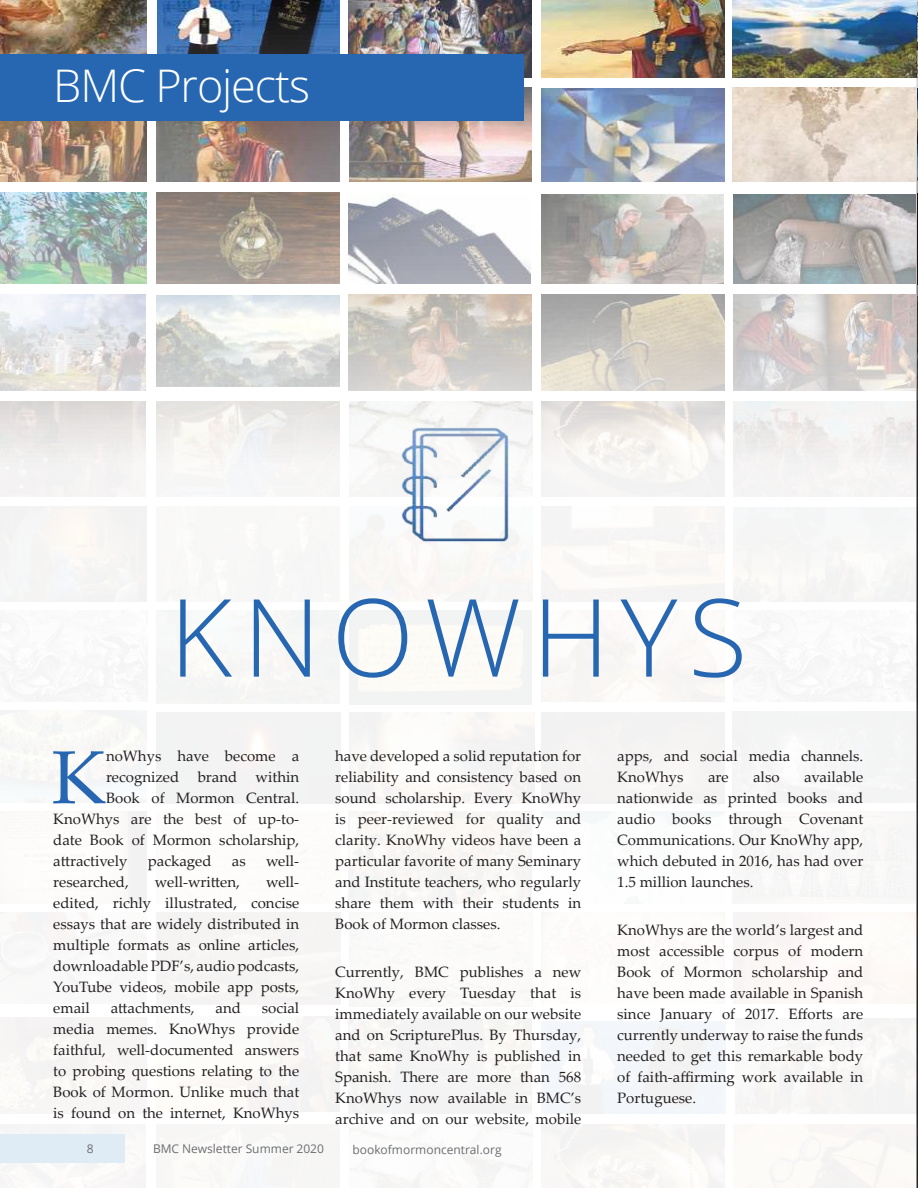
<style>
.page{position:relative;width:918px;height:1188px;background:#fff}
.page>*{position:absolute;margin:0;border:0;box-sizing:border-box;transform-origin:0 0}
.t1{font:300 108px "Open Sans";letter-spacing:.1em;color:#2767b2}
.t2{font:75.3px "Palatino Linotype";color:#2767b2}
.t3{font:300 45px "Open Sans";letter-spacing:-.025em;color:#fff}
.t4{font:15px/21px "Palatino Linotype";color:#231f20;text-align:justify}
.t5{font:12px "Open Sans";color:#6c6d70}
</style>
<div class="page">
<img style="left:0;top:0;width:918px;height:1188px">
<div style="left:0;top:54px;width:523px;height:66px;background:#2767b2"></div>
<img style="left:375px;top:400px;width:168px;height:167px">
<div style="left:0;top:1134px;width:124px;height:29px;background:#dfecf5"></div>
<h3 class="t3" style="left:53px;top:55px;width:258px">BMC Projects</h3>
<h1 class="t1" style="left:169px;top:563px;width:579px">KNOWHYS</h1>
<h2 class="t2" style="left:51px;top:724px;width:56px">K</h2>
<p class="t4" style="left:106px;top:745px;width:195px">noWhys have become a</p>
<p class="t4" style="left:106px;top:766px;width:195px">recognized brand within</p>
<p class="t4" style="left:106px;top:787px;width:195px">Book of Mormon Central.</p>
<p class="t4" style="left:53px;top:808px;width:248px">KnoWhys are the best of up-to-</p>
<p class="t4" style="left:53px;top:829px;width:248px">date Book of Mormon scholarship,</p>
<p class="t4" style="left:53px;top:850px;width:76px">attractively</p>
<p class="t4" style="left:148px;top:850px;width:65px">packaged</p>
<p class="t4" style="left:232px;top:850px;width:15px">as</p>
<p class="t4" style="left:266px;top:850px;width:35px">well-</p>
<p class="t4" style="left:53px;top:871px;width:77px">researched,</p>
<p class="t4" style="left:155px;top:871px;width:86px">well-written,</p>
<p class="t4" style="left:53px;top:871px;width:248px;text-indent:213px">well&shy;edited, richly illustrated, concise essays that are widely distributed in multiple formats as online articles, downloadable PDF’s, audio podcasts, YouTube videos, mobile app posts, email</p>
<p class="t4" style="left:53px;top:997px;width:248px;text-indent:209px">social media memes. KnoWhys provide faithful, well-documented answers to probing questions relating to the Book of Mormon. Unlike much that is found on the internet, KnoWhys</p>
<p class="t4" style="left:111px;top:997px;width:85px">attachments,</p>
<p class="t4" style="left:216px;top:997px;width:27px">and</p>
<p class="t4" style="left:335px;top:745px;width:248px">have developed a solid reputation for reliability and consistency based on sound scholarship. Every KnoWhy is peer-reviewed for quality and clarity. KnoWhy videos have been a particular favorite of many Seminary and Institute teachers, who regularly share them with their students in Book of Mormon classes.</p>
<p class="t4" style="left:335px;top:961px;width:248px">Currently, BMC publishes a new KnoWhy every Tuesday that is immediately available on our website and on ScripturePlus. By Thursday, that same KnoWhy is published in Spanish. There are more than 568<br>KnoWhys now available in BMC’s archive and on our website, mobile</p>
<p class="t5" style="left:87px;top:1141px;width:8px">8</p>
<p class="t5" style="left:153px;top:1141px;width:173px">BMC Newsletter Summer 2020</p>
<p class="t5" style="left:352px;top:1142px;width:151px">bookofmormoncentral.org</p>
<p class="t4" style="left:617px;top:745px;width:247px">apps, and social media channels.<br>KnoWhys</p>
<p class="t4" style="left:617px;top:766px;width:248px;text-indent:187px">available nationwide as printed books and audio books through Covenant Communications. Our KnoWhy app, which debuted in 2016, has had over 1.5 million launches.</p>
<p class="t4" style="left:617px;top:919px;width:248px">KnoWhys are the world’s largest and most accessible corpus of modern Book of Mormon scholarship and have been made available in Spanish since January of 2017. Efforts are currently underway to raise the funds needed to get this remarkable body of faith-affirming work available in Portuguese.</p>
<p class="t4" style="left:708px;top:766px;width:22px">are</p>
<p class="t4" style="left:753px;top:766px;width:28px">also</p>
</div>
